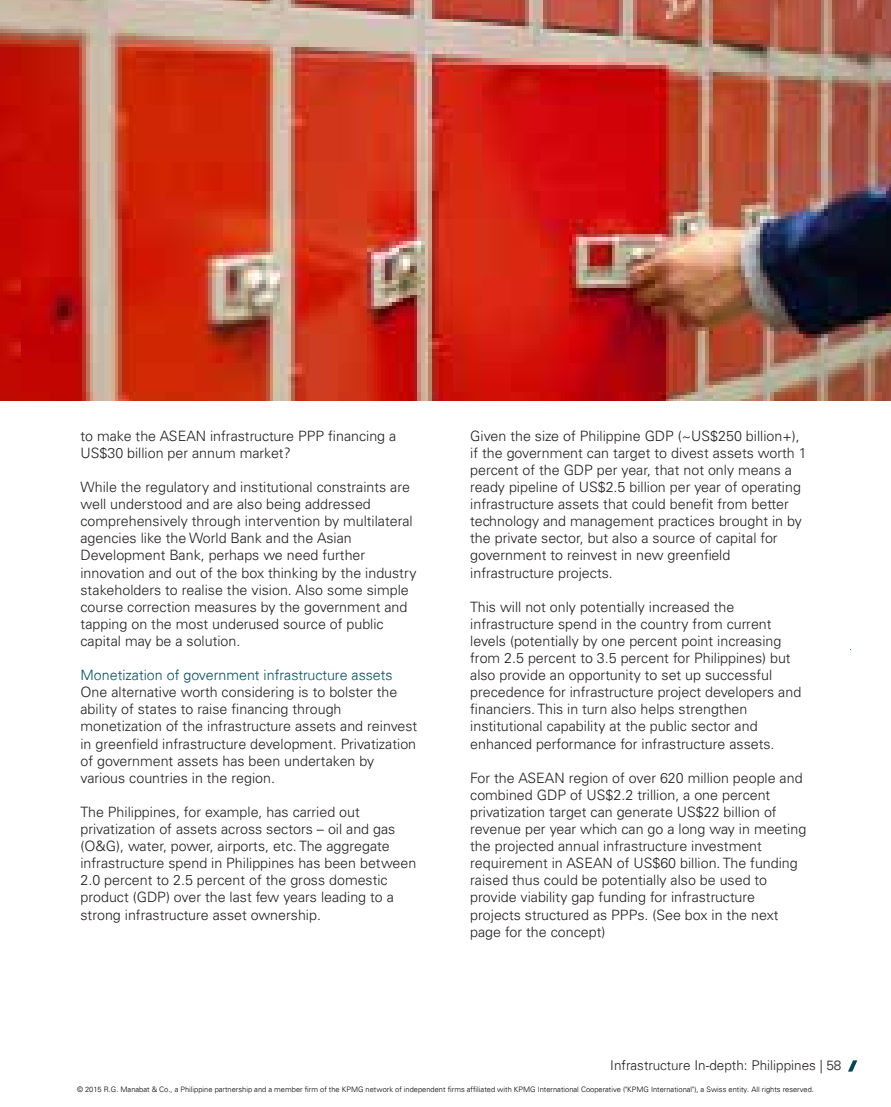
<style>
.page{position:relative;width:891px;height:1107px;background:#fff}
.page>*{position:absolute;margin:0;border:0;box-sizing:border-box;transform-origin:0 0}
.t1{font:300 14.25px/17.1px "Univers LT Std";color:#231f20}
.t2{font:300 14.25px "Univers 45";color:#055260}
.t3{font:300 13.5px "Univers 45";color:#231f20}
.t4{font:300 7.5px "Univers 45";color:#000}
</style>
<div class="page">
<img style="left:0;top:0;width:891px;height:401px">
<svg style="left:848px;top:1060px;width:9px;height:12px"></svg>
<p class="t1" style="left:81px;top:427px;width:317px">to make the ASEAN infrastructure PPP financing a<br>US$30 billion per annum market?</p>
<p class="t1" style="left:81px;top:479px;width:338px">While the regulatory and institutional constraints are well understood and are also being addressed comprehensively through intervention by multilateral agencies like the World Bank and the Asian Development Bank, perhaps we need further innovation and out of the box thinking by the industry stakeholders to realise the vision. Also some simple course correction measures by the government and tapping on the most underused source of public capital may be a solution.</p>
<p class="t2" style="left:81px;top:667px;width:314px">Monetization of government infrastructure assets</p>
<p class="t1" style="left:81px;top:684px;width:338px">One alternative worth considering is to bolster the ability of states to raise financing through monetization of the infrastructure assets and reinvest in greenfield infrastructure development. Privatization of government assets has been undertaken by various countries in the region.</p>
<p class="t1" style="left:81px;top:803px;width:337px">The Philippines, for example, has carried out privatization of assets across sectors – oil and gas (O&amp;G), water, power, airports, etc. The aggregate infrastructure spend in Philippines has been between 2.0 percent to 2.5 percent of the gross domestic product (GDP) over the last few years leading to a strong infrastructure asset ownership.</p>
<p class="t1" style="left:470px;top:427px;width:338px">Given the size of Philippine GDP (~US$250 billion+), if the government can target to divest assets worth 1 percent of the GDP per year, that not only means a ready pipeline of US$2.5 billion per year of operating infrastructure assets that could benefit from better technology and management practices brought in by the private sector, but also a source of capital for government to reinvest in new greenfield infrastructure projects.</p>
<p class="t1" style="left:470px;top:598px;width:333px">This will not only potentially increased the infrastructure spend in the country from current levels (potentially by one percent point increasing from 2.5 percent to 3.5 percent for Philippines) but also provide an opportunity to set up successful precedence for infrastructure project developers and financiers. This in turn also helps strengthen institutional capability at the public sector and enhanced performance for infrastructure assets.</p>
<p class="t1" style="left:470px;top:769px;width:338px">For the ASEAN region of over 620 million people and combined GDP of US$2.2 trillion, a one percent privatization target can generate US$22 billion of revenue per year which can go a long way in meeting the projected annual infrastructure investment requirement in ASEAN of US$60 billion. The funding raised thus could be potentially also be used to provide viability gap funding for infrastructure projects structured as PPPs. (See box in the next page for the concept)</p>
<p class="t3" style="left:610px;top:1057px;width:233px">Infrastructure In-depth: Philippines | 58</p>
<p class="t3" style="left:596px;top:1062px;width:211px">Infrastructure Guide: Philippines | 3</p>
<p class="t4" style="left:77px;top:1085px;width:738px">© 2015 R.G. Manabat &amp; Co., a Philippine partnership and a member firm of the KPMG network of independent firms affiliated with KPMG International Cooperative ("KPMG International"), a Swiss entity. All rights reserved.</p>
</div>
